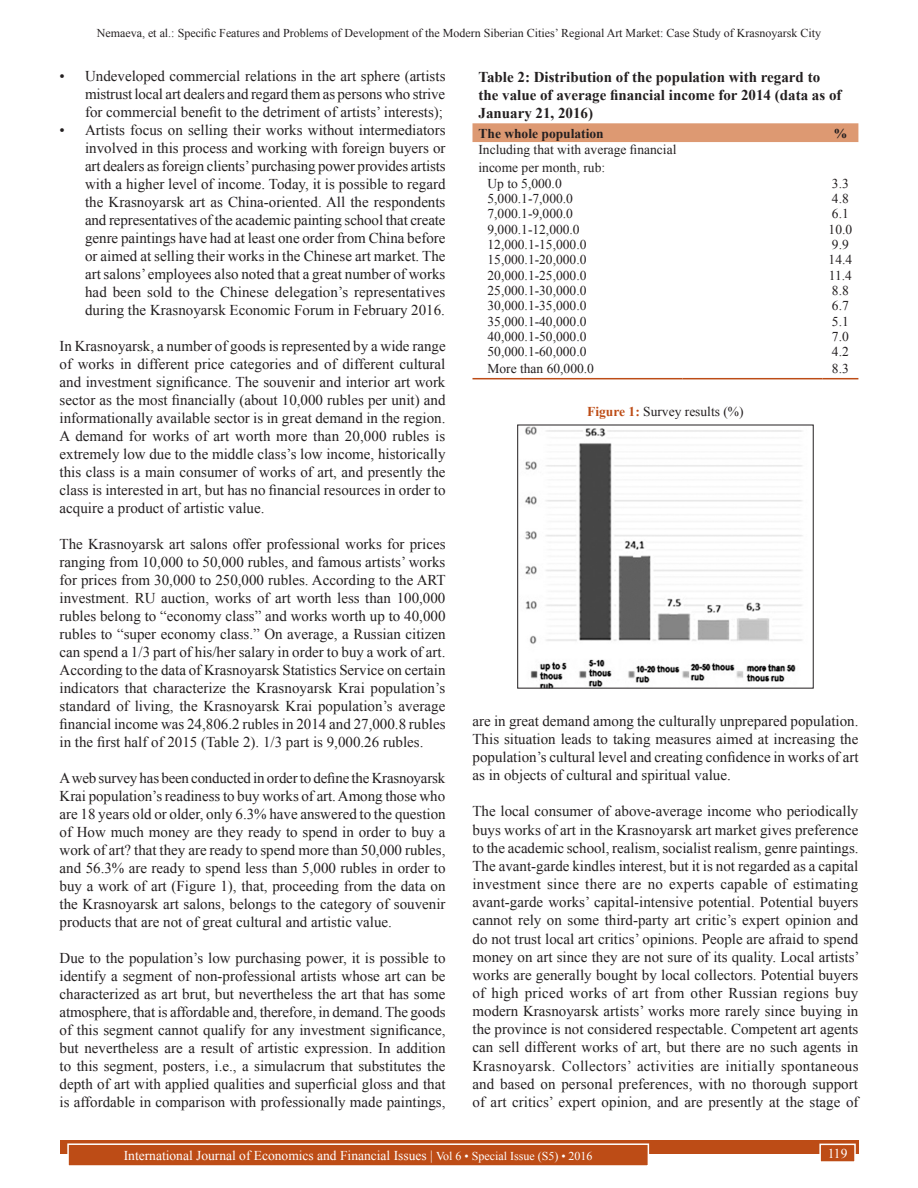
<style>
.page{position:relative;width:918px;height:1188px;background:#fff}
.page>*{position:absolute;margin:0;border:0;box-sizing:border-box;transform-origin:0 0}
.TX{font:15px/18px "Times New Roman";color:#231f20;text-align:justify}
.LL{font:15px/18px "Times New Roman";color:#231f20;text-align:justify}
.L{font:15px/18px "Times New Roman";color:#231f20;text-align:justify}
.TT{font:700 15px/18px "Times New Roman";color:#231f20}
.TB{font:13.5px/18px "Times New Roman";color:#231f20}
.t1{font:13.5px "Times New Roman";color:#fff}
.FGC{font:13.5px "Times New Roman";color:#231f20}
.TCH{font:700 13.5px "Times New Roman";color:#231f20}
.TBL{font:13.5px "Times New Roman";color:#231f20}
.t2{font:12px "Times New Roman";color:#231f20}
.s1{font-weight:700;color:#bd4c16}
.s2{font-size:12px}
</style>
<div class="page">
<div style="left:60px;top:1140px;width:798px;height:13px;background:#bd4c16"></div>
<div style="left:68px;top:1144px;width:580px;height:22px;background:#bd4c16"></div>
<div style="left:67px;top:1143px;width:582px;height:24px;border:2px solid #fff"></div>
<div style="left:820px;top:1144px;width:35px;height:18px;background:#bd4c16"></div>
<div style="left:819px;top:1144px;width:37px;height:19px;border:2px solid #fff"></div>
<div style="left:472px;top:123px;width:386px;height:19px;background:#dd9972"></div>
<hr style="left:472px;top:378px;width:210px;height:1px;background:#bd4c16">
<hr style="left:682px;top:378px;width:140px;height:1px;background:#bd4c16">
<hr style="left:822px;top:378px;width:36px;height:1px;background:#bd4c16">
<img style="left:525px;top:427px;width:278px;height:259px">
<p class="t2" style="left:97px;top:25px;width:726px">Nemaeva, et al.: Specific Features and Problems of Development of the Modern Siberian Cities’ Regional Art Market: Case Study of Krasnoyarsk City</p>
<p class="L" style="left:85px;top:67px;width:362px;text-indent:-26px">• Undeveloped commercial relations in the art sphere (artists mistrust local art dealers and regard them as persons who strive for commercial benefit to the detriment of artists’ interests);</p>
<p class="LL" style="left:85px;top:121px;width:362px;text-indent:-26px">• Artists focus on selling their works without intermediators involved in this process and working with foreign buyers or art dealers as foreign clients’ purchasing power provides artists with a higher level of income. Today, it is possible to regard the Krasnoyarsk art as China-oriented. All the respondents and representatives of the academic painting school that create genre paintings have had at least one order from China before or aimed at selling their works in the Chinese art market. The art salons’ employees also noted that a great number of works had been sold to the Chinese delegation’s representatives during the Krasnoyarsk Economic Forum in February 2016.</p>
<p class="TX" style="left:60px;top:337px;width:388px">In Krasnoyarsk, a number of goods is represented by a wide range of works in different price categories and of different cultural and investment significance. The souvenir and interior art work sector as the most financially (about 10,000 rubles per unit) and informationally available sector is in great demand in the region.<br>A demand for works of art worth more than 20,000 rubles is extremely low due to the middle class’s low income, historically this class is a main consumer of works of art, and presently the class is interested in art, but has no financial resources in order to acquire a product of artistic value.</p>
<p class="TX" style="left:60px;top:535px;width:388px">The Krasnoyarsk art salons offer professional works for prices ranging from 10,000 to 50,000 rubles, and famous artists’ works for prices from 30,000 to 250,000 rubles. According to the ART investment. RU auction, works of art worth less than 100,000 rubles belong to “economy class” and works worth up to 40,000 rubles to “super economy class.” On average, a Russian citizen can spend a 1/3 part of his/her salary in order to buy a work of art.<br>According to the data of Krasnoyarsk Statistics Service on certain indicators that characterize the Krasnoyarsk Krai population’s standard of living, the Krasnoyarsk Krai population’s average financial income was 24,806.2 rubles in 2014 and 27,000.8 rubles in the first half of 2015 (Table 2). 1/3 part is 9,000.26 rubles.</p>
<p class="TX" style="left:60px;top:769px;width:388px">A web survey has been conducted in order to define the Krasnoyarsk Krai population’s readiness to buy works of art. Among those who are 18 years old or older, only 6.3% have answered to the question of How much money are they ready to spend in order to buy a work of art? that they are ready to spend more than 50,000 rubles, and 56.3% are ready to spend less than 5,000 rubles in order to buy a work of art (Figure 1), that, proceeding from the data on the Krasnoyarsk art salons, belongs to the category of souvenir products that are not of great cultural and artistic value.</p>
<p class="TX" style="left:60px;top:949px;width:388px">Due to the population’s low purchasing power, it is possible to identify a segment of non-professional artists whose art can be characterized as art brut, but nevertheless the art that has some atmosphere, that is affordable and, therefore, in demand. The goods of this segment cannot qualify for any investment significance, but nevertheless are a result of artistic expression. In addition to this segment, posters, i.e., a simulacrum that substitutes the depth of art with applied qualities and superficial gloss and that is affordable in comparison with professionally made paintings,</p>
<p class="TT" style="left:478px;top:68px;width:365px">Table 2: Distribution of the population with regard to the value of average financial income for 2014 (data as of<br>January 21, 2016)</p>
<p class="TCH" style="left:478px;top:123px;width:127px">The whole population</p>
<p class="TCH" style="left:834px;top:123px;width:15px">%</p>
<p class="TB" style="left:478px;top:141px;width:199px">Including that with average financial income per month, rub:</p>
<p class="TB" style="left:488px;top:174px;width:76px">Up to 5,000.0</p>
<p class="TB" style="left:832px;top:174px;width:18px">3.3</p>
<p class="TB" style="left:488px;top:189px;width:87px">5,000.1‑7,000.0</p>
<p class="TB" style="left:832px;top:189px;width:18px">4.8</p>
<p class="TB" style="left:488px;top:205px;width:87px">7,000.1‑9,000.0</p>
<p class="TB" style="left:832px;top:205px;width:18px">6.1</p>
<p class="TB" style="left:488px;top:220px;width:94px">9,000.1‑12,000.0</p>
<p class="TB" style="left:829px;top:220px;width:25px">10.0</p>
<p class="TB" style="left:488px;top:235px;width:100px">12,000.1‑15,000.0</p>
<p class="TB" style="left:832px;top:235px;width:18px">9.9</p>
<p class="TB" style="left:488px;top:251px;width:100px">15,000.1‑20,000.0</p>
<p class="TB" style="left:829px;top:251px;width:25px">14.4</p>
<p class="TB" style="left:488px;top:266px;width:100px">20,000.1‑25,000.0</p>
<p class="TB" style="left:829px;top:266px;width:25px">11.4</p>
<p class="TB" style="left:488px;top:281px;width:100px">25,000.1‑30,000.0</p>
<p class="TB" style="left:832px;top:281px;width:18px">8.8</p>
<p class="TB" style="left:488px;top:296px;width:100px">30,000.1‑35,000.0</p>
<p class="TB" style="left:832px;top:296px;width:18px">6.7</p>
<p class="TB" style="left:488px;top:312px;width:100px">35,000.1‑40,000.0</p>
<p class="TB" style="left:832px;top:312px;width:18px">5.1</p>
<p class="TB" style="left:488px;top:327px;width:100px">40,000.1‑50,000.0</p>
<p class="TB" style="left:832px;top:327px;width:18px">7.0</p>
<p class="TB" style="left:488px;top:342px;width:100px">50,000.1‑60,000.0</p>
<p class="TB" style="left:832px;top:342px;width:18px">4.2</p>
<p class="TBL" style="left:488px;top:359px;width:108px">More than 60,000.0</p>
<p class="TBL" style="left:832px;top:359px;width:18px">8.3</p>
<p class="FGC" style="left:587px;top:402px;width:158px"><span class="s1">Figure 1:</span> Survey results (%)</p>
<p class="TX" style="left:472px;top:711px;width:388px">are in great demand among the culturally unprepared population.<br>This situation leads to taking measures aimed at increasing the population’s cultural level and creating confidence in works of art as in objects of cultural and spiritual value.</p>
<p class="TX" style="left:472px;top:802px;width:389px">The local consumer of above-average income who periodically buys works of art in the Krasnoyarsk art market gives preference to the academic school, realism, socialist realism, genre paintings.<br>The avant-garde kindles interest, but it is not regarded as a capital investment since there are no experts capable of estimating avant-garde works’ capital-intensive potential. Potential buyers cannot rely on some third-party art critic’s expert opinion and do not trust local art critics’ opinions. People are afraid to spend money on art since they are not sure of its quality. Local artists’ works are generally bought by local collectors. Potential buyers of high priced works of art from other Russian regions buy modern Krasnoyarsk artists’ works more rarely since buying in the province is not considered respectable. Competent art agents can sell different works of art, but there are no such agents in Krasnoyarsk. Collectors’ activities are initially spontaneous and based on personal preferences, with no thorough support of art critics’ expert opinion, and are presently at the stage of</p>
<p class="t1" style="left:124px;top:1146px;width:470px">International Journal of Economics and Financial Issues | <span class="s2">Vol 6 • Special Issue (S5) • 2016</span></p>
<p class="t1" style="left:828px;top:1144px;width:21px">119</p>
</div>
